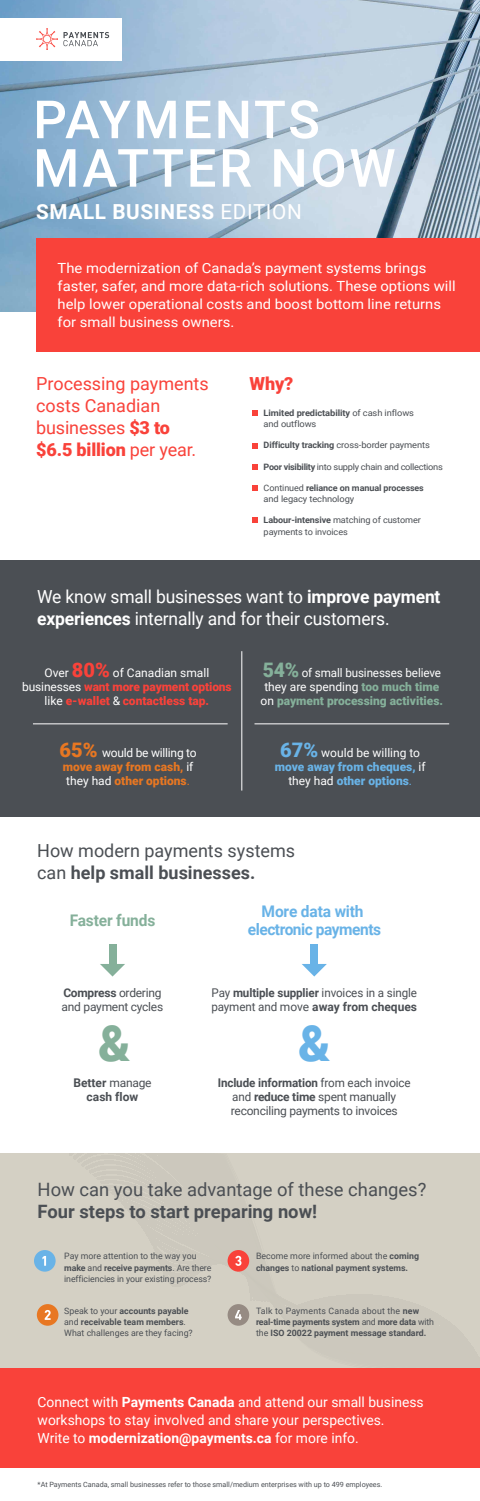
<style>
.page{position:relative;width:480px;height:1501px;background:#fff}
.page>*{position:absolute;margin:0;border:0;box-sizing:border-box;transform-origin:0 0}
.t1{font:500 52.68px/48.5px "Roboto";letter-spacing:.05em;color:#fff}
.t2{font:900 49.96px "Roboto";color:#85b09a}
.t3{font:900 49.96px "Roboto";color:#69b3e7}
.t4{font:700 20.72px "Roboto";letter-spacing:.03em;color:#fff}
.t5{font:18.4px "Roboto";color:#4b4f54}
.t6{font:700 18.4px "Roboto";color:#4b4f54}
.t7{font:18px/22px "Roboto";letter-spacing:-.01em;color:#fff}
.t8{font:18px/22px "Roboto";color:#f9423a}
.t9{font:18px/22px "Roboto";color:#4b4f54}
.t10{font:900 18px "Roboto";color:#f9423a}
.t11{font:700 16px/18px "Roboto";letter-spacing:-.03em;color:#69b3e7;text-align:center}
.t12{font:700 16px "Roboto";letter-spacing:-.01em;color:#85b09a}
.t13{font:14px/18px "Roboto";color:#fff;scale:1.06 1}
.t14{font:14px/18px "Roboto";color:#fff}
.t15{font:12px/14px "Roboto";letter-spacing:-.02em;color:#4b4f54}
.t16{font:12px/14px "Roboto";letter-spacing:-.01em;color:#fff;text-align:center}
.t17{font:900 12px/14px "Roboto";letter-spacing:-.01em;color:#f9423a;text-align:center}
.t18{font:900 12px/14px "Roboto";color:#69b3e7;text-align:center}
.t19{font:900 12px/14px "Roboto";color:#e87722}
.t20{font:700 12px/14px "Roboto";color:#4b4f54;text-align:center}
.t21{font:8.8px/11.2px "Roboto";letter-spacing:-.01em;color:#4b4f54}
.t22{font:700 8.8px/11.2px "Roboto";color:#4b4f54}
.t23{font:8.8px/11.2px "Roboto";letter-spacing:-.01em;color:#4b4f54;scale:1.06 1}
.t24{font:8.8px/11.2px "Roboto";letter-spacing:-.01em;color:#4b4f54;scale:1.04 1}
.t25{font:8.8px "Roboto";letter-spacing:-.03em;color:#4b4f54;scale:1.06 1}
.t26{font:7.2px "Roboto";color:#4b4f54}
.s1{font-weight:400}
.s2{font-weight:900}
.s3{font-weight:700}
.s4{font-weight:400;color:#fff}
.s5{font-size:20px}
.s6{font-weight:900;font-size:20px;color:#85b09a}
.s7{font-weight:900;color:#85b09a}
</style>
<div class="page">
<img style="left:0;top:0;width:480px;height:312px">
<div style="left:36px;top:238px;width:444px;height:113px;background:#f9423a"></div>
<div style="left:1px;top:1153px;width:470px;height:215px;background:#d4d0c4"></div>
<div style="left:0;top:1368px;width:480px;height:99px;background:#f9423a"></div>
<div style="left:0;top:561px;width:480px;height:256px;background:#4b4f54"></div>
<div style="left:0;top:18px;width:122px;height:42px;background:#fff"></div>
<svg style="left:36px;top:28px;width:73px;height:22px"></svg>
<div style="left:34px;top:1249px;width:22px;height:22px;background:#69b3e7;border-radius:50%"></div>
<svg style="left:42px;top:1256px;width:4px;height:9px"></svg>
<div style="left:37px;top:1303px;width:21px;height:22px;background:#e87722;border-radius:50%"></div>
<svg style="left:45px;top:1310px;width:6px;height:9px"></svg>
<div style="left:100px;top:1173px;width:380px;height:195px;background:#d4d0c4"></div>
<svg style="left:100px;top:963px;width:25px;height:13px"></svg>
<div style="left:109px;top:944px;width:7px;height:22px;background:#85b09a"></div>
<svg style="left:302px;top:963px;width:25px;height:13px"></svg>
<div style="left:311px;top:944px;width:7px;height:22px;background:#69b3e7"></div>
<hr style="left:255px;top:723px;width:194px;height:1px;background:#fff">
<hr style="left:242px;top:651px;width:1px;height:139px;background:#fff">
<hr style="left:33px;top:723px;width:195px;height:1px;background:#fff">
<svg style="left:252px;top:410px;width:5px;height:6px"></svg>
<svg style="left:252px;top:443px;width:5px;height:5px"></svg>
<svg style="left:252px;top:464px;width:5px;height:5px"></svg>
<svg style="left:252px;top:485px;width:5px;height:6px"></svg>
<svg style="left:252px;top:517px;width:5px;height:6px"></svg>
<h1 class="t1" style="left:33px;top:93px;width:364px">PAYMENTS<br>MATTER NOW</h1>
<h3 class="t4" style="left:36px;top:197px;width:267px">SMALL BUSINESS <span class="s1">EDITION</span></h3>
<h3 class="t13" style="left:58px;top:258px;width:377px">The modernization of Canada’s payment systems brings faster, safer, and more data-rich solutions. These options will help lower operational costs and boost bottom line returns for small business owners.</h3>
<h3 class="t8" style="left:36px;top:372px;width:174px">Processing payments costs Canadian businesses <span class="s2">$3 to $6.5 billion</span> per year.</h3>
<h3 class="t10" style="left:250px;top:371px;width:45px">Why?</h3>
<p class="t23" style="left:264px;top:407px;width:143px"><span class="s3">Limited predictability</span> of cash inflows and outflows</p>
<p class="t23" style="left:264px;top:439px;width:158px"><span class="s3">Difficulty tracking</span> cross-border payments</p>
<p class="t25" style="left:264px;top:460px;width:171px"><span class="s3">Poor visibility</span> into supply chain and collections</p>
<p class="t21" style="left:264px;top:482px;width:162px">Continued <span class="s3">reliance on manual processes </span>and legacy technology</p>
<p class="t24" style="left:264px;top:514px;width:153px"><span class="s3">Labour-intensive</span> matching of customer payments to invoices</p>
<h3 class="t7" style="left:37px;top:585px;width:405px">We know small businesses want to <span class="s3">improve payment experiences</span> internally and for their customers.</h3>
<h3 class="t17" style="left:22px;top:665px;width:211px"><span class="s4">Over</span> <span class="s5">80%</span> <span class="s4">of Canadian small businesses</span> want more payment options <span class="s4">like</span> e-wallet <span class="s4">&amp;</span> contactless tap.</h3>
<h3 class="t19" style="left:60px;top:745px;width:139px"><span class="s5">65%</span> <span class="s4">would be willing to </span>move away from cash, <span class="s4">if they had</span> other options<span class="s1">.</span></h3>
<h3 class="t16" style="left:261px;top:665px;width:184px"><span class="s6">54%</span> of small businesses believe they are spending <span class="s7">too much time </span>on <span class="s7">payment processing activities.</span></h3>
<h3 class="t18" style="left:275px;top:745px;width:152px"><span class="s5">67%</span> <span class="s4">would be willing to </span>move away from cheques, <span class="s4">if they had</span> other options<span class="s1">.</span></h3>
<h3 class="t9" style="left:37px;top:838px;width:259px">How modern payments systems can <span class="s3">help small businesses.</span></h3>
<h3 class="t12" style="left:70px;top:908px;width:87px">Faster funds</h3>
<h3 class="t11" style="left:248px;top:901px;width:135px">More data with electronic payments</h3>
<h3 class="t15" style="left:62px;top:985px;width:103px"><span class="s3">Compress</span> ordering and payment cycles</h3>
<h3 class="t15" style="left:211px;top:984px;width:207px">Pay <span class="s3">multiple supplier</span> invoices in a single payment and move <span class="s3">away from cheques</span></h3>
<h2 class="t2" style="left:98px;top:1008px;width:34px">&amp;</h2>
<h2 class="t3" style="left:298px;top:1008px;width:34px">&amp;</h2>
<h3 class="t20" style="left:73px;top:1074px;width:80px">Better <span class="s1">manage </span>cash flow</h3>
<h3 class="t15" style="left:218px;top:1074px;width:195px;text-align:center"><span class="s3">Include information</span> from each invoice and <span class="s3">reduce time</span> spent manually reconciling payments to invoices</h3>
<h3 class="t5" style="left:38px;top:1176px;width:390px">How can you take advantage of these changes?</h3>
<h3 class="t6" style="left:38px;top:1198px;width:281px">Four steps to start preparing now!</h3>
<p class="t21" style="left:64px;top:1250px;width:149px">Pay more attention to the way you <span class="s3">make</span> and <span class="s3">receive payments</span>. Are there inefficiencies in your existing process?</p>
<p class="t21" style="left:64px;top:1304px;width:130px">Speak to your <span class="s3">accounts payable </span>and <span class="s3">receivable team members</span>.<br>What challenges are they facing?</p>
<p class="t22" style="left:256px;top:1250px;width:165px"><span class="s1">Become more informed about the</span> coming changes <span class="s1">to</span> national payment systems.</p>
<p class="t22" style="left:256px;top:1304px;width:180px"><span class="s1">Talk to Payments Canada about the</span> new real-time payments system <span class="s1">and</span> more data <span class="s1">with the</span> ISO 20022 payment message standard.</p>
<h3 class="t14" style="left:38px;top:1392px;width:388px">Connect with <span class="s3">Payments Canada</span> and attend our small business workshops to stay involved and share your perspectives.<br>Write to <span class="s3">modernization@payments.ca</span> for more info.</h3>
<p class="t26" style="left:38px;top:1479px;width:346px">*At Payments Canada, small businesses refer to those small/medium enterprises with up to 499 employees.</p>
</div>
